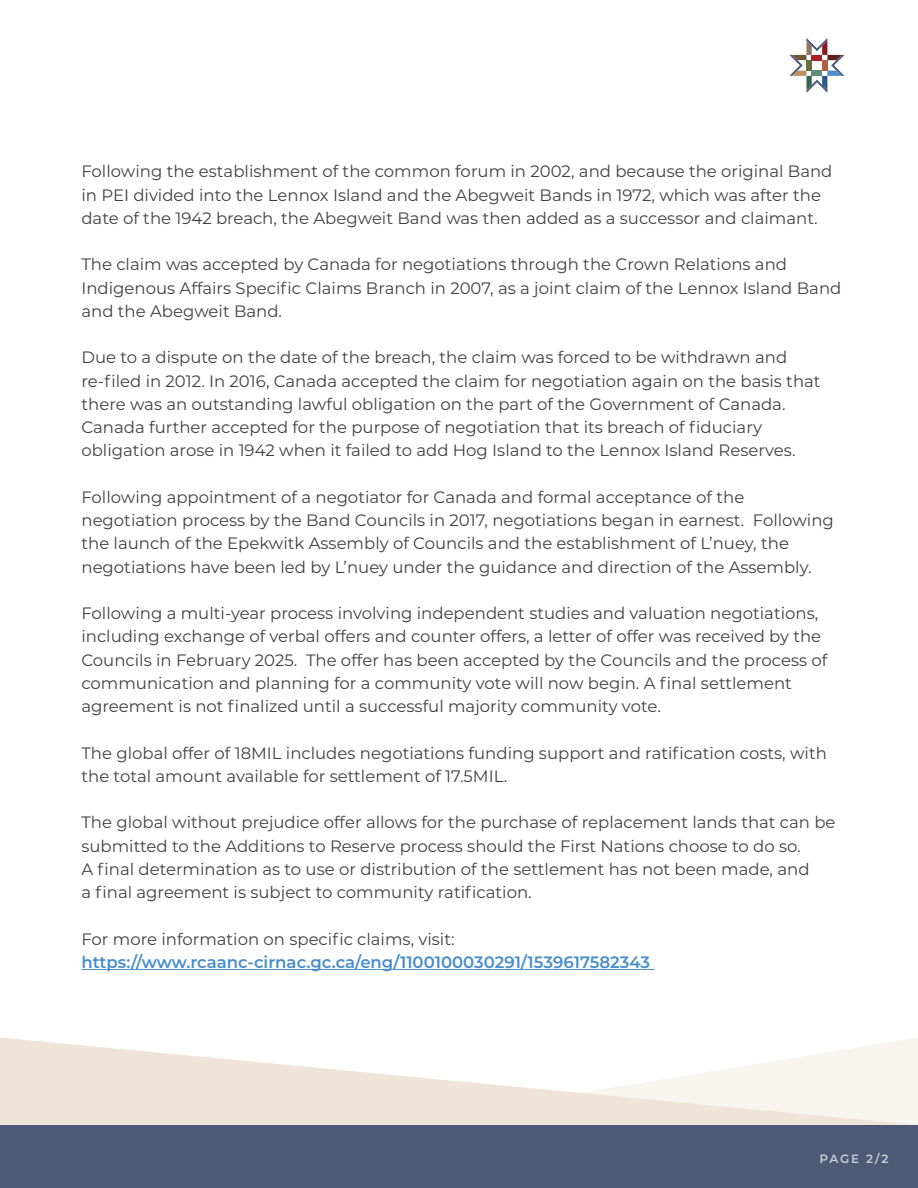
<style>
.page{position:relative;width:918px;height:1188px;background:#fff}
.page>*{position:absolute;margin:0;border:0;box-sizing:border-box;transform-origin:0 0}
.t1{font:16.5px/23.2px "Montserrat";color:#414042}
.t2{font:600 16.5px "Montserrat";color:#498dcb}
.t3{font:600 12px "Montserrat";color:#c9ced6}
</style>
<div class="page">
<hr style="left:81px;top:969px;width:574px;height:1px;background:#498dcb">
<svg style="left:0;top:1037px;width:918px;height:88px"></svg>
<div style="left:0;top:1125px;width:918px;height:63px;background:#4c5a77"></div>
<svg style="left:789px;top:38px;width:55px;height:55px"></svg>
<div style="left:806px;top:60px;width:6px;height:11px;background:#667239"></div>
<div style="left:822px;top:60px;width:5px;height:11px;background:#b06042"></div>
<div style="left:812px;top:55px;width:10px;height:5px;background:#ae1f25"></div>
<div style="left:812px;top:71px;width:10px;height:5px;background:#5a9277"></div>
<p class="t1" style="left:81px;top:159px;width:753px">Following the establishment of the common forum in 2002, and because the original Band in PEI divided into the Lennox Island and the Abegweit Bands in 1972, which was after the date of the 1942 breach, the Abegweit Band was then added as a successor and claimant.</p>
<p class="t1" style="left:81px;top:252px;width:761px">The claim was accepted by Canada for negotiations through the Crown Relations and<br>Indigenous Affairs Specific Claims Branch in 2007, as a joint claim of the Lennox Island Band and the Abegweit Band.</p>
<p class="t1" style="left:81px;top:345px;width:741px">Due to a dispute on the date of the breach, the claim was forced to be withdrawn and re-filed in 2012. In 2016, Canada accepted the claim for negotiation again on the basis that there was an outstanding lawful obligation on the part of the Government of Canada.<br>Canada further accepted for the purpose of negotiation that its breach of fiduciary obligation arose in 1942 when it failed to add Hog Island to the Lennox Island Reserves.</p>
<p class="t1" style="left:81px;top:485px;width:754px">Following appointment of a negotiator for Canada and formal acceptance of the negotiation process by the Band Councils in 2017, negotiations began in earnest. Following the launch of the Epekwitk Assembly of Councils and the establishment of L’nuey, the negotiations have been led by L’nuey under the guidance and direction of the Assembly.</p>
<p class="t1" style="left:81px;top:601px;width:747px">Following a multi-year process involving independent studies and valuation negotiations, including exchange of verbal offers and counter offers, a letter of offer was received by the Councils in February 2025. The offer has been accepted by the Councils and the process of communication and planning for a community vote will now begin. A final settlement agreement is not finalized until a successful majority community vote.</p>
<p class="t1" style="left:81px;top:740px;width:747px">The global offer of 18MIL includes negotiations funding support and ratification costs, with the total amount available for settlement of 17.5MIL.</p>
<p class="t1" style="left:81px;top:810px;width:756px">The global without prejudice offer allows for the purchase of replacement lands that can be submitted to the Additions to Reserve process should the First Nations choose to do so.<br>A final determination as to use or distribution of the settlement has not been made, and<br>a final agreement is subject to community ratification.</p>
<p class="t1" style="left:81px;top:926px;width:375px">For more information on specific claims, visit:</p>
<p class="t2" style="left:81px;top:950px;width:570px">https://www.rcaanc-cirnac.gc.ca/eng/1100100030291/1539617582343</p>
<p class="t3" style="left:820px;top:1150px;width:70px">PAGE 2/2</p>
</div>
